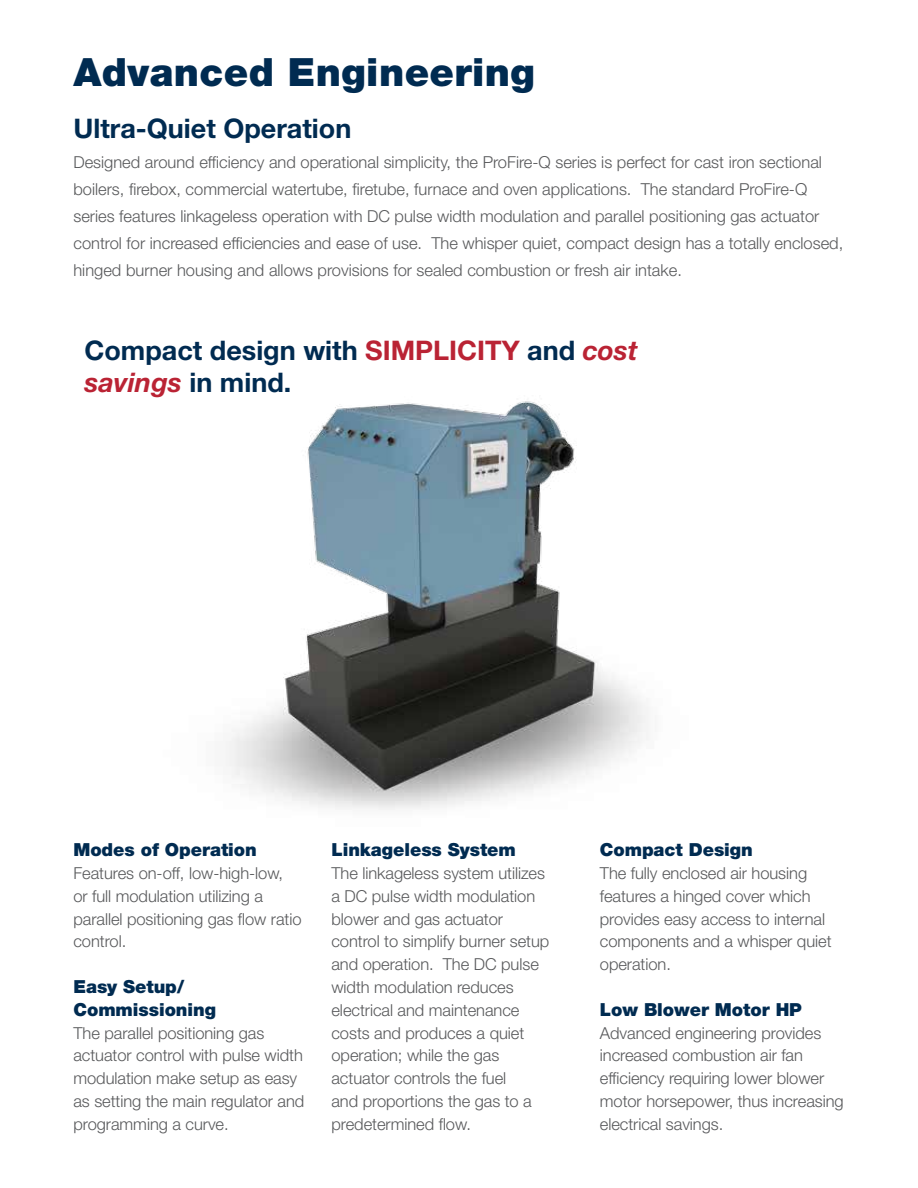
<style>
.page{position:relative;width:918px;height:1188px;background:#fff}
.page>*{position:absolute;margin:0;border:0;box-sizing:border-box;transform-origin:0 0}
.t1{font:900 39px "Helvetica Neue LT Std";letter-spacing:.01em;color:#002b51}
.t2{font:700 27px/32.4px "Helvetica Neue LT Std";color:#002b51}
.t3{font:900 18px/22.8px "Helvetica Neue LT Std";letter-spacing:-.005em;color:#002b51}
.t4{font:300 16.5px/22.8px "Helvetica Neue LT Std";letter-spacing:-.005em;color:#58595b}
.s1{color:#ba2334}
.s2{font-style:italic;color:#ba2334}
</style>
<div class="page">
<img style="left:226px;top:401px;width:422px;height:409px">
<h1 class="t1" style="left:73px;top:49px;width:463px">Advanced Engineering</h1>
<h2 class="t2" style="left:73px;top:111px;width:279px">Ultra-Quiet Operation</h2>
<p class="t4" style="left:73px;top:148px;width:771px;line-height:27px">Designed around efficiency and operational simplicity, the ProFire-Q series is perfect for cast iron sectional boilers, firebox, commercial watertube, firetube, furnace and oven applications. The standard ProFire-Q series features linkageless operation with DC pulse width modulation and parallel positioning gas actuator control for increased efficiencies and ease of use. The whisper quiet, compact design has a totally enclosed, hinged burner housing and allows provisions for sealed combustion or fresh air intake.</p>
<h2 class="t2" style="left:84px;top:333px;width:555px">Compact design with <span class="s1">SIMPLICITY</span> and <span class="s2">cost savings</span> in mind.</h2>
<p class="t3" style="left:73px;top:838px;width:185px">Modes of Operation</p>
<p class="t4" style="left:73px;top:861px;width:230px">Features on-off, low-high-low, or full modulation utilizing a parallel positioning gas flow ratio control.</p>
<p class="t3" style="left:73px;top:975px;width:144px">Easy Setup/<br>Commissioning</p>
<p class="t4" style="left:73px;top:1021px;width:232px">The parallel positioning gas actuator control with pulse width modulation make setup as easy as setting the main regulator and programming a curve.</p>
<p class="t3" style="left:331px;top:838px;width:186px">Linkageless System</p>
<p class="t4" style="left:331px;top:861px;width:219px">The linkageless system utilizes a DC pulse width modulation blower and gas actuator control to simplify burner setup and operation. The DC pulse width modulation reduces electrical and maintenance costs and produces a quiet operation; while the gas actuator controls the fuel<br>and proportions the gas to a predetermined flow.</p>
<p class="t3" style="left:600px;top:838px;width:154px">Compact Design</p>
<p class="t4" style="left:600px;top:861px;width:233px">The fully enclosed air housing features a hinged cover which provides easy access to internal components and a whisper quiet operation.</p>
<p class="t3" style="left:600px;top:998px;width:204px">Low Blower Motor HP</p>
<p class="t4" style="left:600px;top:1021px;width:245px">Advanced engineering provides increased combustion air fan efficiency requiring lower blower motor horsepower, thus increasing electrical savings.</p>
</div>
